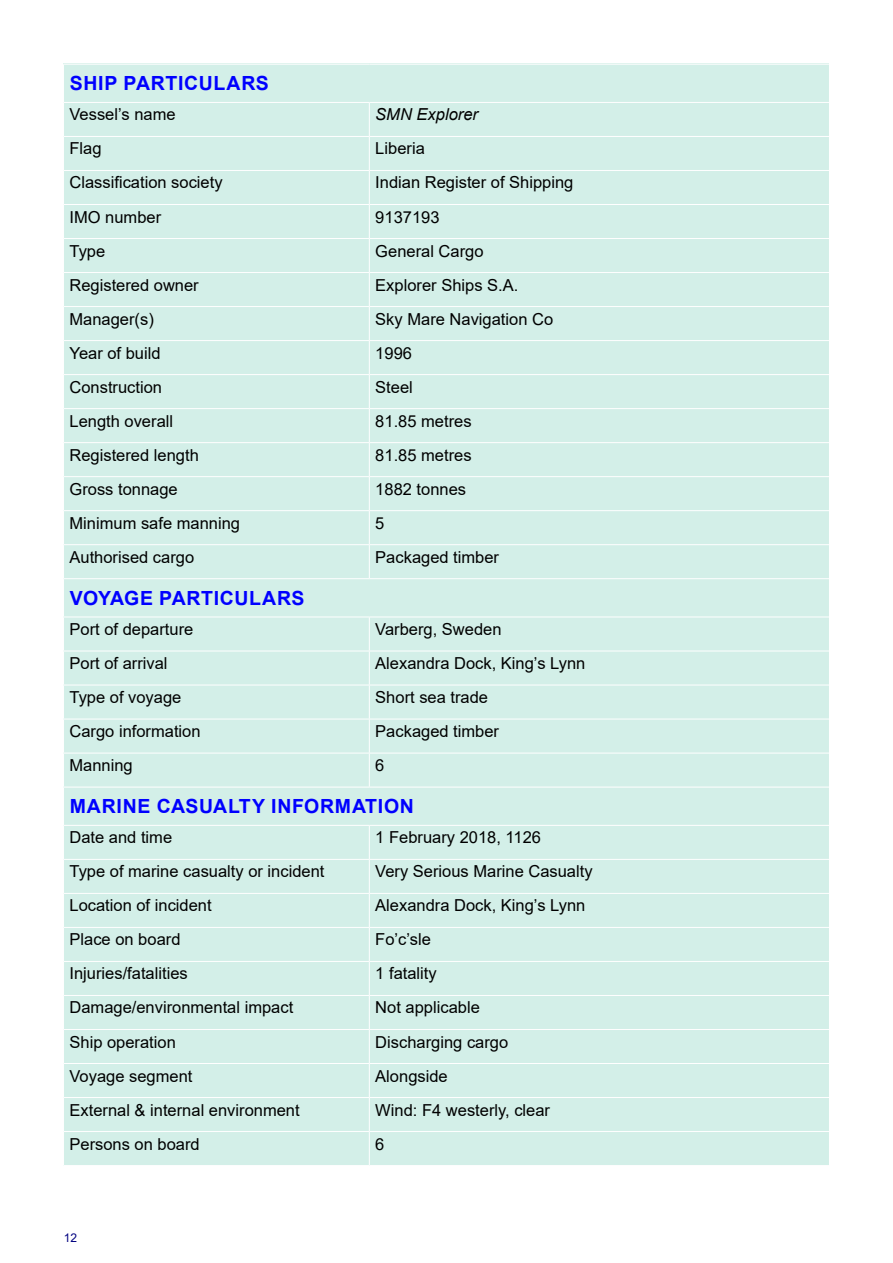
<style>
.page{position:relative;width:893px;height:1263px;background:#fff}
.page>*{position:absolute;margin:0;border:0;box-sizing:border-box;transform-origin:0 0}
.t1{font:700 19.5px "Arial";letter-spacing:.035em;color:#00f}
.t2{font:16.5px "Arial";color:#000}
.t3{font:italic 16.5px "Arial";color:#000}
.t4{font:12px "Arial";color:#000080}
</style>
<div class="page">
<div style="left:64px;top:64px;width:765px;height:1102px;background:#d3efe8"></div>
<hr style="left:63px;top:64px;width:306px;height:1px;background:#fff">
<hr style="left:369px;top:64px;width:461px;height:1px;background:#fff">
<hr style="left:63px;top:102px;width:306px;height:1px;background:#fff">
<hr style="left:369px;top:102px;width:461px;height:1px;background:#fff">
<hr style="left:369px;top:103px;width:1px;height:33px;background:#fff">
<hr style="left:63px;top:136px;width:306px;height:1px;background:#fff">
<hr style="left:369px;top:136px;width:461px;height:1px;background:#fff">
<hr style="left:369px;top:137px;width:1px;height:33px;background:#fff">
<hr style="left:63px;top:170px;width:306px;height:1px;background:#fff">
<hr style="left:369px;top:170px;width:461px;height:1px;background:#fff">
<hr style="left:369px;top:171px;width:1px;height:33px;background:#fff">
<hr style="left:63px;top:204px;width:306px;height:1px;background:#fff">
<hr style="left:369px;top:204px;width:461px;height:1px;background:#fff">
<hr style="left:369px;top:205px;width:1px;height:33px;background:#fff">
<hr style="left:63px;top:238px;width:306px;height:1px;background:#fff">
<hr style="left:369px;top:238px;width:461px;height:1px;background:#fff">
<hr style="left:369px;top:239px;width:1px;height:33px;background:#fff">
<hr style="left:63px;top:272px;width:306px;height:1px;background:#fff">
<hr style="left:369px;top:272px;width:461px;height:1px;background:#fff">
<hr style="left:369px;top:273px;width:1px;height:33px;background:#fff">
<hr style="left:63px;top:306px;width:306px;height:1px;background:#fff">
<hr style="left:369px;top:306px;width:461px;height:1px;background:#fff">
<hr style="left:369px;top:307px;width:1px;height:33px;background:#fff">
<hr style="left:63px;top:340px;width:306px;height:1px;background:#fff">
<hr style="left:369px;top:340px;width:461px;height:1px;background:#fff">
<hr style="left:369px;top:341px;width:1px;height:33px;background:#fff">
<hr style="left:63px;top:374px;width:306px;height:1px;background:#fff">
<hr style="left:369px;top:374px;width:461px;height:1px;background:#fff">
<hr style="left:369px;top:375px;width:1px;height:33px;background:#fff">
<hr style="left:63px;top:408px;width:306px;height:1px;background:#fff">
<hr style="left:369px;top:408px;width:461px;height:1px;background:#fff">
<hr style="left:369px;top:409px;width:1px;height:33px;background:#fff">
<hr style="left:63px;top:442px;width:306px;height:1px;background:#fff">
<hr style="left:369px;top:442px;width:461px;height:1px;background:#fff">
<hr style="left:369px;top:443px;width:1px;height:33px;background:#fff">
<hr style="left:63px;top:476px;width:306px;height:1px;background:#fff">
<hr style="left:369px;top:476px;width:461px;height:1px;background:#fff">
<hr style="left:369px;top:477px;width:1px;height:33px;background:#fff">
<hr style="left:63px;top:510px;width:306px;height:1px;background:#fff">
<hr style="left:369px;top:510px;width:461px;height:1px;background:#fff">
<hr style="left:369px;top:511px;width:1px;height:33px;background:#fff">
<hr style="left:63px;top:544px;width:306px;height:1px;background:#fff">
<hr style="left:369px;top:544px;width:461px;height:1px;background:#fff">
<hr style="left:369px;top:545px;width:1px;height:33px;background:#fff">
<hr style="left:63px;top:578px;width:306px;height:1px;background:#fff">
<hr style="left:369px;top:578px;width:461px;height:1px;background:#fff">
<hr style="left:63px;top:617px;width:306px;height:1px;background:#fff">
<hr style="left:369px;top:617px;width:461px;height:1px;background:#fff">
<hr style="left:369px;top:617px;width:1px;height:34px;background:#fff">
<hr style="left:63px;top:651px;width:306px;height:1px;background:#fff">
<hr style="left:369px;top:651px;width:461px;height:1px;background:#fff">
<hr style="left:369px;top:651px;width:1px;height:34px;background:#fff">
<hr style="left:63px;top:685px;width:306px;height:1px;background:#fff">
<hr style="left:369px;top:685px;width:461px;height:1px;background:#fff">
<hr style="left:369px;top:685px;width:1px;height:34px;background:#fff">
<hr style="left:63px;top:719px;width:306px;height:1px;background:#fff">
<hr style="left:369px;top:719px;width:461px;height:1px;background:#fff">
<hr style="left:369px;top:719px;width:1px;height:34px;background:#fff">
<hr style="left:63px;top:753px;width:306px;height:1px;background:#fff">
<hr style="left:369px;top:753px;width:461px;height:1px;background:#fff">
<hr style="left:369px;top:753px;width:1px;height:34px;background:#fff">
<hr style="left:63px;top:787px;width:306px;height:1px;background:#fff">
<hr style="left:369px;top:787px;width:461px;height:1px;background:#fff">
<hr style="left:63px;top:825px;width:306px;height:1px;background:#fff">
<hr style="left:369px;top:825px;width:461px;height:1px;background:#fff">
<hr style="left:369px;top:826px;width:1px;height:33px;background:#fff">
<hr style="left:63px;top:859px;width:306px;height:1px;background:#fff">
<hr style="left:369px;top:859px;width:461px;height:1px;background:#fff">
<hr style="left:369px;top:860px;width:1px;height:33px;background:#fff">
<hr style="left:63px;top:893px;width:306px;height:1px;background:#fff">
<hr style="left:369px;top:893px;width:461px;height:1px;background:#fff">
<hr style="left:369px;top:894px;width:1px;height:33px;background:#fff">
<hr style="left:63px;top:927px;width:306px;height:1px;background:#fff">
<hr style="left:369px;top:927px;width:461px;height:1px;background:#fff">
<hr style="left:369px;top:928px;width:1px;height:33px;background:#fff">
<hr style="left:63px;top:961px;width:306px;height:1px;background:#fff">
<hr style="left:369px;top:961px;width:461px;height:1px;background:#fff">
<hr style="left:369px;top:962px;width:1px;height:33px;background:#fff">
<hr style="left:63px;top:995px;width:306px;height:1px;background:#fff">
<hr style="left:369px;top:995px;width:461px;height:1px;background:#fff">
<hr style="left:369px;top:996px;width:1px;height:33px;background:#fff">
<hr style="left:63px;top:1029px;width:306px;height:1px;background:#fff">
<hr style="left:369px;top:1029px;width:461px;height:1px;background:#fff">
<hr style="left:369px;top:1030px;width:1px;height:33px;background:#fff">
<hr style="left:63px;top:1063px;width:306px;height:1px;background:#fff">
<hr style="left:369px;top:1063px;width:461px;height:1px;background:#fff">
<hr style="left:369px;top:1064px;width:1px;height:33px;background:#fff">
<hr style="left:63px;top:1097px;width:306px;height:1px;background:#fff">
<hr style="left:369px;top:1097px;width:461px;height:1px;background:#fff">
<hr style="left:369px;top:1098px;width:1px;height:33px;background:#fff">
<hr style="left:63px;top:1131px;width:306px;height:1px;background:#fff">
<hr style="left:369px;top:1131px;width:461px;height:1px;background:#fff">
<hr style="left:369px;top:1132px;width:1px;height:33px;background:#fff">
<hr style="left:63px;top:1165px;width:306px;height:1px;background:#fff">
<hr style="left:369px;top:1165px;width:461px;height:1px;background:#fff">
<p class="t1" style="left:70px;top:70px;width:201px">SHIP PARTICULARS</p>
<p class="t2" style="left:70px;top:103px;width:108px">Vessel’s name</p>
<p class="t3" style="left:375px;top:104px;width:104px">SMN Explorer</p>
<p class="t2" style="left:70px;top:137px;width:34px">Flag</p>
<p class="t2" style="left:375px;top:137px;width:51px">Liberia</p>
<p class="t2" style="left:70px;top:171px;width:155px">Classification society</p>
<p class="t2" style="left:375px;top:171px;width:200px">Indian Register of Shipping</p>
<p class="t2" style="left:70px;top:205px;width:93px">IMO number</p>
<p class="t2" style="left:375px;top:205px;width:66px">9137193</p>
<p class="t2" style="left:70px;top:239px;width:37px">Type</p>
<p class="t2" style="left:375px;top:239px;width:110px">General Cargo</p>
<p class="t2" style="left:70px;top:273px;width:131px">Registered owner</p>
<p class="t2" style="left:375px;top:273px;width:145px">Explorer Ships S.A.</p>
<p class="t2" style="left:70px;top:307px;width:86px">Manager(s)</p>
<p class="t2" style="left:375px;top:307px;width:179px">Sky Mare Navigation Co</p>
<p class="t2" style="left:70px;top:341px;width:93px">Year of build</p>
<p class="t2" style="left:375px;top:341px;width:38px">1996</p>
<p class="t2" style="left:70px;top:375px;width:94px">Construction</p>
<p class="t2" style="left:375px;top:375px;width:39px">Steel</p>
<p class="t2" style="left:70px;top:409px;width:105px">Length overall</p>
<p class="t2" style="left:375px;top:409px;width:98px">81.85 metres</p>
<p class="t2" style="left:70px;top:443px;width:131px">Registered length</p>
<p class="t2" style="left:375px;top:443px;width:98px">81.85 metres</p>
<p class="t2" style="left:70px;top:477px;width:110px">Gross tonnage</p>
<p class="t2" style="left:375px;top:477px;width:92px">1882 tonnes</p>
<p class="t2" style="left:70px;top:511px;width:172px">Minimum safe manning</p>
<p class="t2" style="left:375px;top:511px;width:11px">5</p>
<p class="t2" style="left:70px;top:545px;width:126px">Authorised cargo</p>
<p class="t2" style="left:375px;top:545px;width:125px">Packaged timber</p>
<p class="t1" style="left:70px;top:584px;width:236px">VOYAGE PARTICULARS</p>
<p class="t2" style="left:70px;top:618px;width:125px">Port of departure</p>
<p class="t2" style="left:375px;top:618px;width:128px">Varberg, Sweden</p>
<p class="t2" style="left:70px;top:652px;width:100px">Port of arrival</p>
<p class="t2" style="left:375px;top:652px;width:212px">Alexandra Dock, King’s Lynn</p>
<p class="t2" style="left:70px;top:686px;width:113px">Type of voyage</p>
<p class="t2" style="left:375px;top:686px;width:114px">Short sea trade</p>
<p class="t2" style="left:70px;top:720px;width:133px">Cargo information</p>
<p class="t2" style="left:375px;top:720px;width:125px">Packaged timber</p>
<p class="t2" style="left:70px;top:754px;width:65px">Manning</p>
<p class="t2" style="left:375px;top:754px;width:11px">6</p>
<p class="t1" style="left:70px;top:793px;width:346px">MARINE CASUALTY INFORMATION</p>
<p class="t2" style="left:70px;top:826px;width:104px">Date and time</p>
<p class="t2" style="left:375px;top:826px;width:167px">1 February 2018, 1126</p>
<p class="t2" style="left:70px;top:860px;width:256px">Type of marine casualty or incident</p>
<p class="t2" style="left:375px;top:860px;width:219px">Very Serious Marine Casualty</p>
<p class="t2" style="left:70px;top:894px;width:144px">Location of incident</p>
<p class="t2" style="left:375px;top:894px;width:212px">Alexandra Dock, King’s Lynn</p>
<p class="t2" style="left:70px;top:928px;width:112px">Place on board</p>
<p class="t2" style="left:375px;top:928px;width:57px">Fo’c’sle</p>
<p class="t2" style="left:70px;top:962px;width:120px">Injuries/fatalities</p>
<p class="t2" style="left:375px;top:962px;width:63px">1 fatality</p>
<p class="t2" style="left:70px;top:996px;width:225px">Damage/environmental impact</p>
<p class="t2" style="left:375px;top:996px;width:106px">Not applicable</p>
<p class="t2" style="left:70px;top:1030px;width:108px">Ship operation</p>
<p class="t2" style="left:375px;top:1030px;width:134px">Discharging cargo</p>
<p class="t2" style="left:70px;top:1064px;width:124px">Voyage segment</p>
<p class="t2" style="left:375px;top:1064px;width:74px">Alongside</p>
<p class="t2" style="left:70px;top:1098px;width:232px">External &amp; internal environment</p>
<p class="t2" style="left:375px;top:1098px;width:176px">Wind: F4 westerly, clear</p>
<p class="t2" style="left:70px;top:1132px;width:132px">Persons on board</p>
<p class="t2" style="left:375px;top:1132px;width:11px">6</p>
<p class="t4" style="left:64px;top:1229px;width:15px">12</p>
</div>
